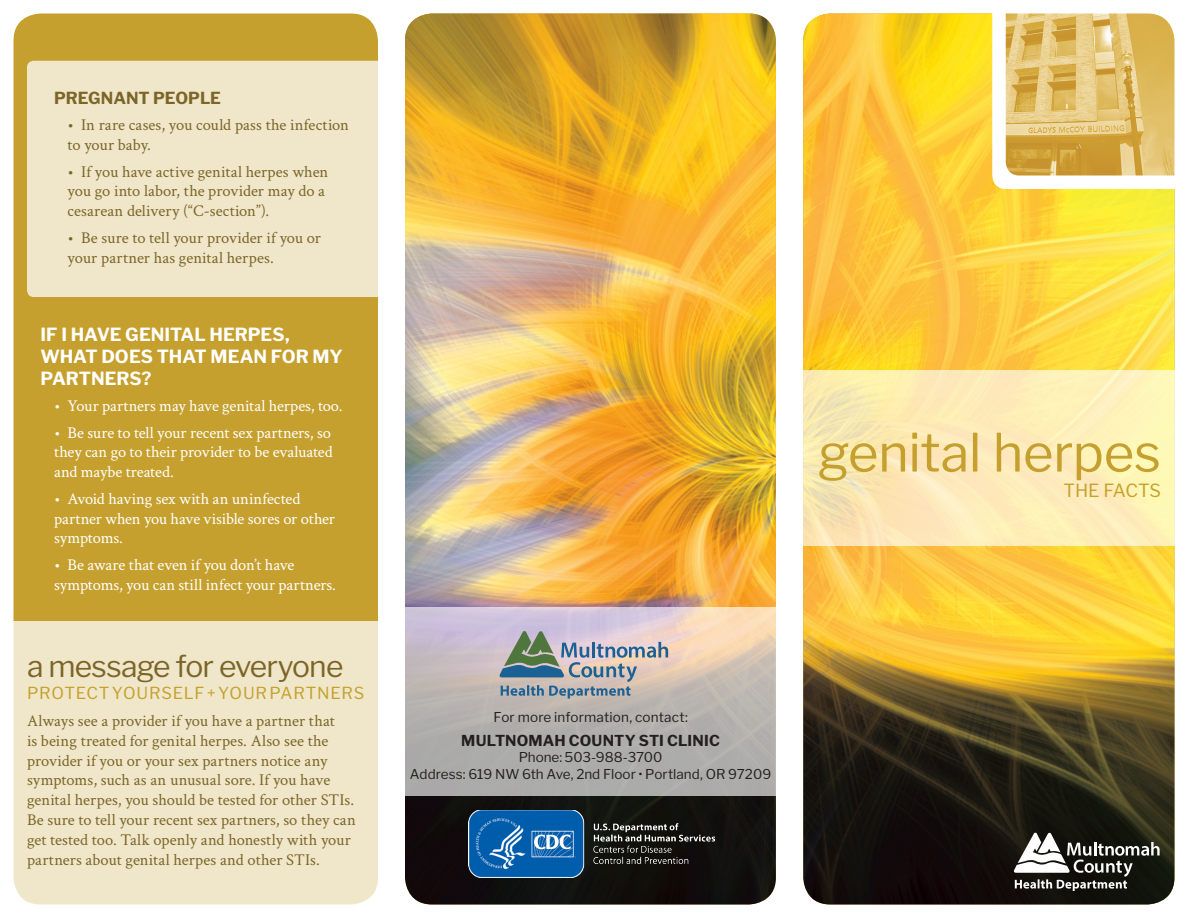
<style>
.page{position:relative;width:1188px;height:918px;background:#fff}
.page>*{position:absolute;margin:0;border:0;box-sizing:border-box;transform-origin:0 0}
.t1{font:52.5px "Libre Franklin";letter-spacing:-.005em;color:#c6a02e}
.t2{font:30px "Libre Franklin";letter-spacing:-.03em;color:#7b6528}
.t3{font:700 18px/21.6px "Libre Franklin";letter-spacing:-.005em;color:#fff}
.t4{font:18px "Libre Franklin";letter-spacing:-.01em;color:#c6a02e}
.Paragraph_Style_no_b{font:16.5px/19.8px "Crimson Text";color:#7b6528}
.t5{font:16.5px/19.8px "Crimson Text";letter-spacing:-.01em;color:#fff}
.t6{font:16.5px "Libre Franklin";letter-spacing:.05em;color:#c6a02e}
.Paragraph_Style_no_b-2{font:700 16.5px "Libre Franklin";letter-spacing:-.005em;color:#7b6528}
.t7{font:700 15px "Libre Franklin";letter-spacing:.01em;color:#231f20}
.t8{font:13.5px/16.2px "Libre Franklin";letter-spacing:.005em;color:#231f20;text-align:center}
</style>
<div class="page">
<div style="left:14px;top:14px;width:364px;height:890px;background:#c6a02e;border-radius:27px"></div>
<img style="left:803px;top:14px;width:371px;height:890px">
<img style="left:405px;top:14px;width:371px;height:890px">
<svg style="left:803px;top:370px;width:372px;height:176px;background:#fcecb7"></svg>
<svg style="left:992px;top:13px;width:183px;height:176px"></svg>
<img style="left:1006px;top:14px;width:168px;height:162px">
<div style="left:27px;top:61px;width:351px;height:236px;background:#f0e7ca"></div>
<div style="left:13px;top:621px;width:365px;height:284px;background:#f0e7ca"></div>
<img style="left:468px;top:810px;width:247px;height:68px">
<svg style="left:1014px;top:833px;width:146px;height:58px"></svg>
<svg style="left:405px;top:608px;width:371px;height:188px;background:#beb6b4"></svg>
<svg style="left:500px;top:631px;width:168px;height:68px;background:#a7aaad"></svg>
<p class="Paragraph_Style_no_b-2" style="left:54px;top:88px;width:169px">PREGNANT PEOPLE</p>
<p class="Paragraph_Style_no_b" style="left:68px;top:114px;width:283px">• In rare cases, you could pass the infection to your baby.</p>
<p class="Paragraph_Style_no_b" style="left:68px;top:161px;width:262px">• If you have active genital herpes when you go into labor, the provider may do a cesarean delivery (“C-section”).</p>
<p class="Paragraph_Style_no_b" style="left:68px;top:227px;width:255px">• Be sure to tell your provider if you or your partner has genital herpes.</p>
<p class="t3" style="left:40px;top:324px;width:304px">IF I HAVE GENITAL HERPES,<br>WHAT DOES THAT MEAN FOR MY<br>PARTNERS?</p>
<p class="t5" style="left:54px;top:395px;width:290px">• Your partners may have genital herpes, too.</p>
<p class="t5" style="left:54px;top:422px;width:280px;text-align:justify">• Be sure to tell your recent sex partners, so they can go to their provider to be evaluated and maybe treated.</p>
<p class="t5" style="left:54px;top:488px;width:283px">• Avoid having sex with an uninfected partner when you have visible sores or other symptoms.</p>
<p class="t5" style="left:54px;top:554px;width:284px">• Be aware that even if you don’t have symptoms, you can still infect your partners.</p>
<p class="t2" style="left:27px;top:648px;width:318px">a message for everyone</p>
<p class="t6" style="left:27px;top:684px;width:339px">PROTECT YOURSELF + YOUR PARTNERS</p>
<p class="Paragraph_Style_no_b" style="left:27px;top:710px;width:330px">Always see a provider if you have a partner that<br>is being treated for genital herpes. Also see the provider if you or your sex partners notice any symptoms, such as an unusual sore. If you have genital herpes, you should be tested for other STIs.<br>Be sure to tell your recent sex partners, so they can get tested too. Talk openly and honestly with your partners about genital herpes and other STIs.</p>
<p class="t8" style="left:493px;top:709px;width:196px">For more information, contact:</p>
<p class="t7" style="left:461px;top:732px;width:260px">MULTNOMAH COUNTY STI CLINIC</p>
<p class="t8" style="left:410px;top:749px;width:363px">Phone: 503-988-3700<br>Address: 619 NW 6th Ave, 2nd Floor • Portland, OR 97209</p>
<p class="t1" style="left:818px;top:421px;width:345px">genital herpes</p>
<p class="t4" style="left:1064px;top:480px;width:99px">THE FACTS</p>
</div>
